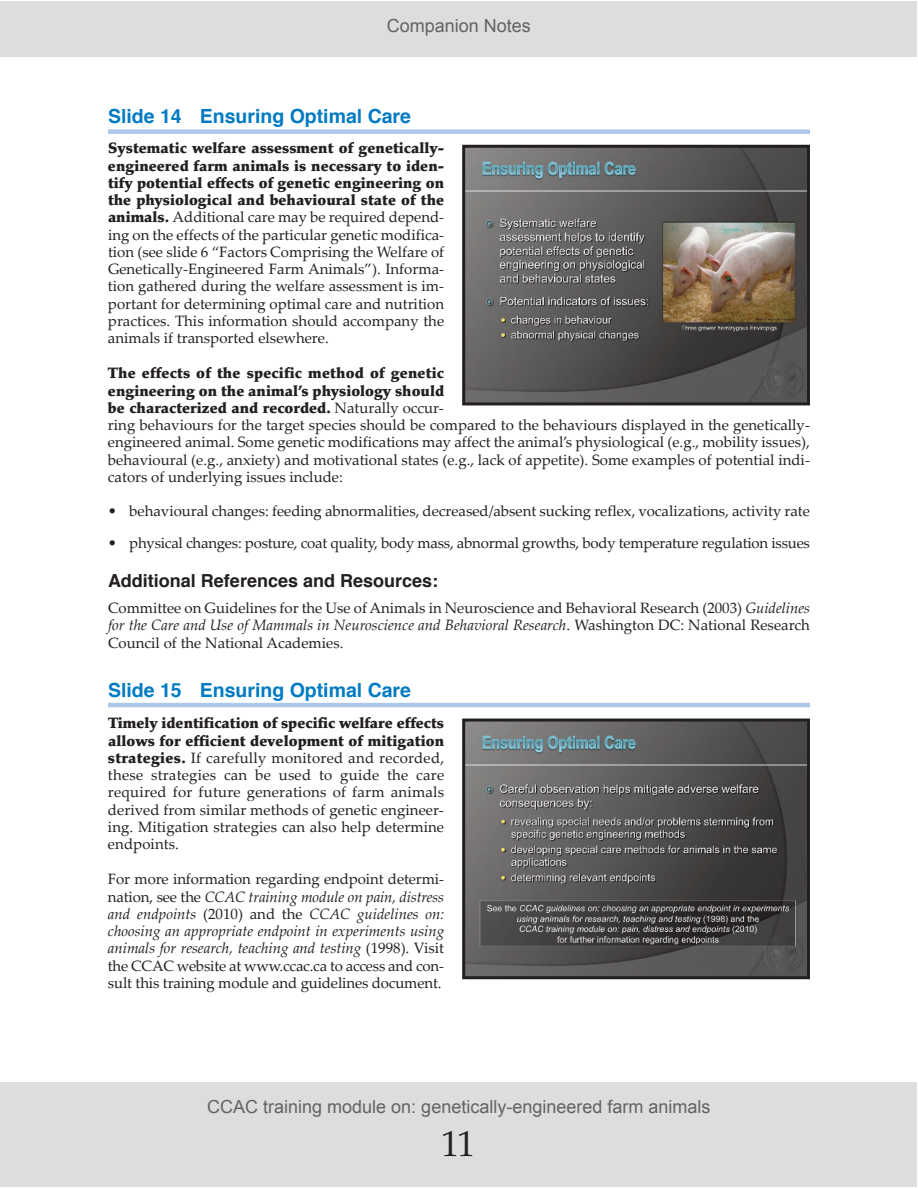
<style>
.page{position:relative;width:918px;height:1188px;background:#fff}
.page>*{position:absolute;margin:0;border:0;box-sizing:border-box;transform-origin:0 0}
.t1{font:36px "Palatino LT Pro";color:#231f20}
.t2{font:700 19.5px "Helvetica";color:#007bc3}
.t3{font:18px "Arial";color:#636366}
.t4{font:700 18px "Helvetica";color:#231f20}
.t5{font:15px/17.2px "Palatino Linotype";color:#231f20;text-align:justify}
.t6{font:900 15px/17.2px "Palatino LT Pro";color:#231f20;text-align:justify}
.s1{font-family:"Palatino LT Pro";font-weight:900}
.s2{font-family:"Palatino Linotype";font-weight:400}
.s3{font-style:italic}
</style>
<div class="page">
<div style="left:0;top:1082px;width:917px;height:105px;background:#dcdddf"></div>
<div style="left:0;top:1px;width:917px;height:55px;background:#dcdddf"></div>
<img style="left:466px;top:149px;width:340px;height:252px">
<div style="left:462px;top:145px;width:348px;height:260px;border:3px solid #231f20"></div>
<div style="left:108px;top:129px;width:702px;height:5px;background:#adc8e8"></div>
<img style="left:466px;top:723px;width:340px;height:252px">
<div style="left:462px;top:719px;width:348px;height:260px;border:3px solid #231f20"></div>
<hr style="left:108px;top:703px;width:702px;height:4px;background:#adc8e8">
<p class="t3" style="left:387px;top:16px;width:146px">Companion Notes</p>
<h2 class="t2" style="left:108px;top:108px;width:305px">Slide 14 Ensuring Optimal Care</h2>
<p class="t6" style="left:108px;top:141px;width:338px">Systematic welfare assessment of genetically&shy;engineered farm animals is necessary to iden&shy;tify potential effects of genetic engineering on the physiological and behavioural state of the</p>
<p class="t5" style="left:108px;top:210px;width:338px"><span class="s1">animals.</span> Additional care may be required depend&shy;ing on the effects of the particular genetic modifica&shy;tion (see slide 6 “Factors Comprising the Welfare of Genetically-Engineered Farm Animals”). Informa&shy;tion gathered during the welfare assessment is im&shy;portant for determining optimal care and nutrition practices. This information should accompany the animals if transported elsewhere.</p>
<p class="t6" style="left:108px;top:366px;width:338px">The effects of the specific method of genetic engineering on the animal’s physiology should be characterized and recorded. <span class="s2">Naturally occur-</span></p>
<p class="t5" style="left:108px;top:418px;width:704px">ring behaviours for the target species should be compared to the behaviours displayed in the genetically&shy;engineered animal. Some genetic modifications may affect the animal’s physiological (e.g., mobility issues), behavioural (e.g., anxiety) and motivational states (e.g., lack of appetite). Some examples of potential indi&shy;cators of underlying issues include:</p>
<p class="t5" style="left:108px;top:504px;width:704px">• behavioural changes: feeding abnormalities, decreased/absent sucking reflex, vocalizations, activity rate</p>
<p class="t5" style="left:108px;top:536px;width:704px">• physical changes: posture, coat quality, body mass, abnormal growths, body temperature regulation issues</p>
<p class="t4" style="left:108px;top:573px;width:332px">Additional References and Resources:</p>
<p class="t5" style="left:108px;top:601px;width:704px">Committee on Guidelines for the Use of Animals in Neuroscience and Behavioral Research (2003) <span class="s3">Guidelines for the Care and Use of Mammals in Neuroscience and Behavioral Research</span>. Washington DC: National Research Council of the National Academies.</p>
<h2 class="t2" style="left:108px;top:682px;width:305px">Slide 15 Ensuring Optimal Care</h2>
<p class="t6" style="left:108px;top:716px;width:338px">Timely identification of specific welfare effects allows for efficient development of mitigation</p>
<p class="t5" style="left:108px;top:751px;width:338px"><span class="s1">strategies.</span> If carefully monitored and recorded, these strategies can be used to guide the care required for future generations of farm animals derived from similar methods of genetic engineer&shy;ing. Mitigation strategies can also help determine endpoints.</p>
<p class="t5" style="left:108px;top:872px;width:338px">For more information regarding endpoint determi&shy;nation, see the <span class="s3">CCAC training module on pain, distress and endpoints</span> (2010) and the <span class="s3">CCAC guidelines on: choosing an appropriate endpoint in experiments using animals for research, teaching and testing</span> (1998). Visit the CCAC website at www.ccac.ca to access and con&shy;sult this training module and guidelines document.</p>
<p class="t3" style="left:207px;top:1097px;width:505px">CCAC training module on: genetically-engineered farm animals</p>
<h1 class="t1" style="left:441px;top:1130px;width:36px">11</h1>
</div>
